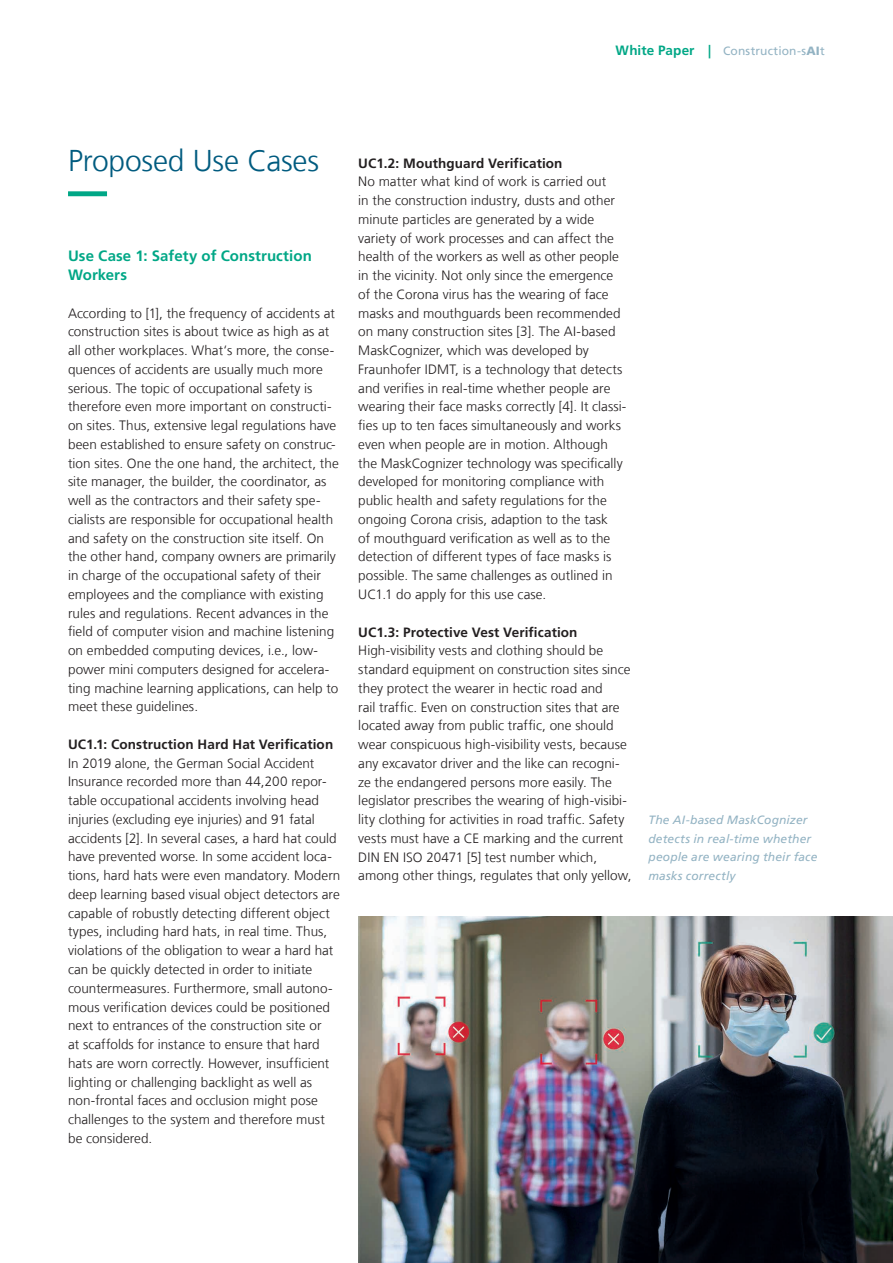
<style>
.page{position:relative;width:893px;height:1263px;background:#fff}
.page>*{position:absolute;margin:0;border:0;box-sizing:border-box;transform-origin:0 0}
.t1{font:300 30px "Frutiger LT Com";letter-spacing:-.01em;color:#005b7f}
.t2{font:700 15px/18.8px "Frutiger LT Com";letter-spacing:.005em;color:#00a786}
.t3{font:300 13.5px/18.8px "Frutiger LT Com";letter-spacing:.005em;color:#231f20}
.t4{font:700 13.5px "Frutiger LT Com";letter-spacing:.01em;color:#231f20}
.t5{font:italic 12px/18.8px "Frutiger LT Com";letter-spacing:.015em;color:#93b3c3}
.t6{font:12px "Frutiger LT Com";letter-spacing:.015em;color:#93b3c3}
.s1{font-weight:700;font-size:13.5px;color:#00a786}
.s2{font-weight:900}
</style>
<div class="page">
<svg style="left:68px;top:191px;width:39px;height:5px"></svg>
<img style="left:358px;top:916px;width:535px;height:347px">
<p class="t6" style="left:616px;top:44px;width:211px"><span class="s1">White Paper |</span> Construction-s<span class="s2">AI</span>t</p>
<h1 class="t1" style="left:68px;top:144px;width:252px">Proposed Use Cases</h1>
<p class="t2" style="left:68px;top:247px;width:245px">Use Case 1: Safety of Construction<br>Workers</p>
<p class="t3" style="left:68px;top:304px;width:272px">According to [1], the frequency of accidents at construction sites is about twice as high as at all other workplaces. What‘s more, the conse&shy;quences of accidents are usually much more serious. The topic of occupational safety is therefore even more important on constructi&shy;on sites. Thus, extensive legal regulations have been established to ensure safety on construc&shy;tion sites. One the one hand, the architect, the site manager, the builder, the coordinator, as well as the contractors and their safety spe&shy;cialists are responsible for occupational health and safety on the construction site itself. On the other hand, company owners are primarily in charge of the occupational safety of their employees and the compliance with existing rules and regulations. Recent advances in the field of computer vision and machine listening on embedded computing devices, i.e., low&shy;power mini computers designed for accelera&shy;ting machine learning applications, can help to meet these guidelines.</p>
<p class="t4" style="left:68px;top:736px;width:267px">UC1.1: Construction Hard Hat Verification</p>
<p class="t3" style="left:68px;top:754px;width:274px">In 2019 alone, the German Social Accident Insurance recorded more than 44,200 repor&shy;table occupational accidents involving head injuries (excluding eye injuries) and 91 fatal accidents [2]. In several cases, a hard hat could have prevented worse. In some accident loca&shy;tions, hard hats were even mandatory. Modern deep learning based visual object detectors are capable of robustly detecting different object types, including hard hats, in real time. Thus, violations of the obligation to wear a hard hat can be quickly detected in order to initiate countermeasures. Furthermore, small autono&shy;mous verification devices could be positioned next to entrances of the construction site or<br>at scaffolds for instance to ensure that hard hats are worn correctly. However, insufficient lighting or challenging backlight as well as non-frontal faces and occlusion might pose challenges to the system and therefore must be considered.</p>
<p class="t4" style="left:358px;top:155px;width:206px">UC1.2: Mouthguard Verification</p>
<p class="t3" style="left:358px;top:172px;width:270px">No matter what kind of work is carried out<br>in the construction industry, dusts and other minute particles are generated by a wide variety of work processes and can affect the health of the workers as well as other people in the vicinity. Not only since the emergence of the Corona virus has the wearing of face masks and mouthguards been recommended on many construction sites [3]. The AI-based MaskCognizer, which was developed by Fraunhofer IDMT, is a technology that detects and verifies in real-time whether people are wearing their face masks correctly [4]. It classi&shy;fies up to ten faces simultaneously and works even when people are in motion. Although the MaskCognizer technology was specifically developed for monitoring compliance with public health and safety regulations for the ongoing Corona crisis, adaption to the task<br>of mouthguard verification as well as to the detection of different types of face masks is possible. The same challenges as outlined in UC1.1 do apply for this use case.</p>
<p class="t4" style="left:358px;top:624px;width:221px">UC1.3: Protective Vest Verification</p>
<p class="t3" style="left:358px;top:641px;width:275px">High-visibility vests and clothing should be standard equipment on construction sites since they protect the wearer in hectic road and<br>rail traffic. Even on construction sites that are located away from public traffic, one should wear conspicuous high-visibility vests, because any excavator driver and the like can recogni&shy;ze the endangered persons more easily. The legislator prescribes the wearing of high-visibi&shy;lity clothing for activities in road traffic. Safety vests must have a CE marking and the current DIN EN ISO 20471 [5] test number which, among other things, regulates that only yellow,</p>
<p class="t5" style="left:648px;top:810px;width:170px">The AI-based MaskCognizer detects in real-time whether people are wearing their face masks correctly</p>
</div>
